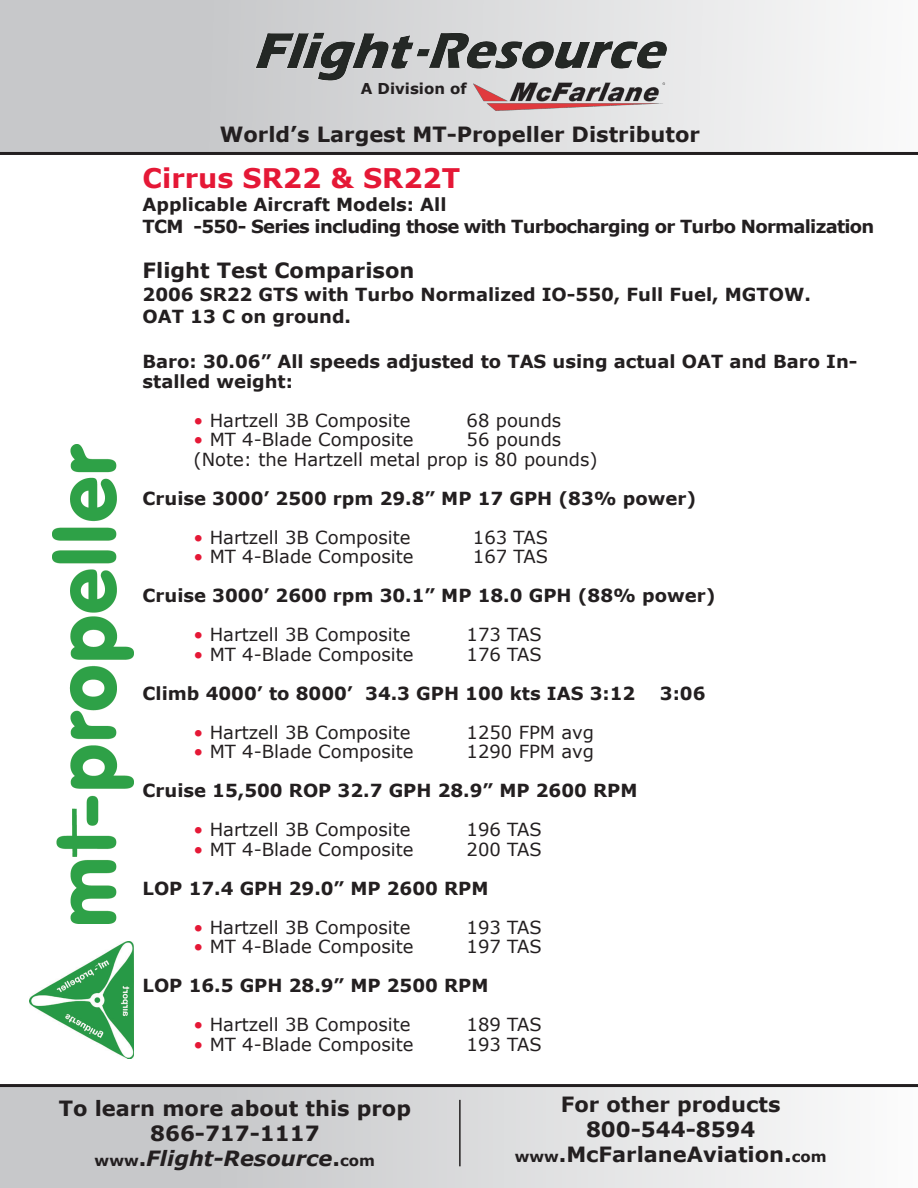
<style>
.page{position:relative;width:918px;height:1188px;background:#fff}
.page>*{position:absolute;margin:0;border:0;box-sizing:border-box;transform-origin:0 0}
.Paragraph{font:700 27px "Verdana";color:#e51836}
.Paragraph-2{font:700 21px/25.2px "Verdana";color:#231f20;text-align:center}
.t1{font:italic 700 21px "Verdana";color:#231f20}
.Paragraph-3{font:18px/19.5px "Verdana";color:#231f20}
.Paragraph-4{font:700 18px/22.5px "Verdana";color:#231f20}
.Paragraph-5{font:700 18px/22.5px "Verdana";letter-spacing:-.04em;color:#231f20}
.t2{font:700 15px "Verdana";color:#231f20}
.s1{color:#e51836}
.s2{font-style:normal;font-size:15px}
.s3{font-style:normal}
.s4{font-size:15px}
</style>
<div class="page">
<img style="left:52px;top:444px;width:81px;height:480px">
<img style="left:30px;top:941px;width:103px;height:118px">
<div style="left:0;top:1086px;width:918px;height:102px;background:linear-gradient(to right,#bdbfc1,#f9f9f9)"></div>
<hr style="left:0;top:1084px;width:918px;height:3px;background:#231f20">
<div style="left:0;top:0;width:918px;height:152px;background:linear-gradient(to right,#bebfc2,#f7f7f8)"></div>
<img style="left:473px;top:82px;width:193px;height:31px">
<img style="left:253px;top:32px;width:413px;height:50px">
<hr style="left:0;top:152px;width:918px;height:3px;background:#231f20">
<hr style="left:459px;top:1100px;width:2px;height:66px;background:#231f20">
<p class="t2" style="left:361px;top:78px;width:108px">A Division of</p>
<p class="Paragraph-2" style="left:220px;top:121px;width:482px">World’s Largest MT-Propeller Distributor</p>
<p class="Paragraph" style="left:143px;top:159px;width:319px">Cirrus SR22 &amp; SR22T</p>
<p class="Paragraph-5" style="left:143px;top:193px;width:733px">Applicable Aircraft Models: All<br>TCM -550- Series including those with Turbocharging or Turbo Normalization</p>
<p class="Paragraph-2" style="left:143px;top:258px;width:273px">Flight Test Comparison</p>
<p class="Paragraph-4" style="left:143px;top:283px;width:670px">2006 SR22 GTS with Turbo Normalized IO-550, Full Fuel, MGTOW.<br>OAT 13 C on ground.</p>
<p class="Paragraph-4" style="left:143px;top:352px;width:716px;line-height:19.5px">Baro: 30.06” All speeds adjusted to TAS using actual OAT and Baro In&shy;stalled weight:</p>
<p class="Paragraph-3" style="left:194px;top:410px;width:218px"><span class="s1">•</span> Hartzell 3B Composite</p>
<p class="Paragraph-3" style="left:467px;top:410px;width:96px">68 pounds</p>
<p class="Paragraph-3" style="left:194px;top:430px;width:222px"><span class="s1">•</span> MT 4-Blade Composite</p>
<p class="Paragraph-3" style="left:194px;top:430px;width:406px;text-indent:273px">56 pounds (Note: the Hartzell metal prop is 80 pounds)</p>
<p class="Paragraph-4" style="left:143px;top:487px;width:555px">Cruise 3000’ 2500 rpm 29.8” MP 17 GPH (83% power)</p>
<p class="Paragraph-3" style="left:194px;top:527px;width:218px"><span class="s1">•</span> Hartzell 3B Composite</p>
<p class="Paragraph-3" style="left:473px;top:527px;width:77px">163 TAS</p>
<p class="Paragraph-3" style="left:194px;top:547px;width:222px"><span class="s1">•</span> MT 4-Blade Composite</p>
<p class="Paragraph-3" style="left:473px;top:547px;width:77px">167 TAS</p>
<p class="Paragraph-4" style="left:143px;top:584px;width:574px">Cruise 3000’ 2600 rpm 30.1” MP 18.0 GPH (88% power)</p>
<p class="Paragraph-3" style="left:194px;top:625px;width:218px"><span class="s1">•</span> Hartzell 3B Composite</p>
<p class="Paragraph-3" style="left:467px;top:625px;width:77px">173 TAS</p>
<p class="Paragraph-3" style="left:194px;top:644px;width:222px"><span class="s1">•</span> MT 4-Blade Composite</p>
<p class="Paragraph-3" style="left:467px;top:644px;width:77px">176 TAS</p>
<p class="Paragraph-4" style="left:143px;top:682px;width:494px">Climb 4000’ to 8000’ 34.3 GPH 100 kts IAS 3:12</p>
<p class="Paragraph-4" style="left:660px;top:682px;width:47px">3:06</p>
<p class="Paragraph-3" style="left:194px;top:722px;width:218px"><span class="s1">•</span> Hartzell 3B Composite</p>
<p class="Paragraph-3" style="left:467px;top:722px;width:129px">1250 FPM avg</p>
<p class="Paragraph-3" style="left:194px;top:742px;width:222px"><span class="s1">•</span> MT 4-Blade Composite</p>
<p class="Paragraph-3" style="left:467px;top:742px;width:129px">1290 FPM avg</p>
<p class="Paragraph-4" style="left:143px;top:779px;width:496px">Cruise 15,500 ROP 32.7 GPH 28.9” MP 2600 RPM</p>
<p class="Paragraph-3" style="left:194px;top:820px;width:218px"><span class="s1">•</span> Hartzell 3B Composite</p>
<p class="Paragraph-3" style="left:467px;top:820px;width:77px">196 TAS</p>
<p class="Paragraph-3" style="left:194px;top:839px;width:222px"><span class="s1">•</span> MT 4-Blade Composite</p>
<p class="Paragraph-3" style="left:467px;top:839px;width:77px">200 TAS</p>
<p class="Paragraph-4" style="left:143px;top:877px;width:347px">LOP 17.4 GPH 29.0” MP 2600 RPM</p>
<p class="Paragraph-3" style="left:194px;top:917px;width:218px"><span class="s1">•</span> Hartzell 3B Composite</p>
<p class="Paragraph-3" style="left:467px;top:917px;width:77px">193 TAS</p>
<p class="Paragraph-3" style="left:194px;top:937px;width:222px"><span class="s1">•</span> MT 4-Blade Composite</p>
<p class="Paragraph-3" style="left:467px;top:937px;width:77px">197 TAS</p>
<p class="Paragraph-4" style="left:143px;top:974px;width:347px">LOP 16.5 GPH 28.9” MP 2500 RPM</p>
<p class="Paragraph-3" style="left:194px;top:1015px;width:218px"><span class="s1">•</span> Hartzell 3B Composite</p>
<p class="Paragraph-3" style="left:467px;top:1015px;width:77px">189 TAS</p>
<p class="Paragraph-3" style="left:194px;top:1034px;width:222px"><span class="s1">•</span> MT 4-Blade Composite</p>
<p class="Paragraph-3" style="left:467px;top:1034px;width:77px">193 TAS</p>
<p class="Paragraph-2" style="left:59px;top:1095px;width:354px">To learn more about this prop</p>
<p class="Paragraph-2" style="left:150px;top:1120px;width:171px">866-717-1117</p>
<p class="t1" style="left:95px;top:1144px;width:282px"><span class="s2">www</span><span class="s3">.</span>Flight-Resource<span class="s3">.</span><span class="s2">com</span></p>
<p class="Paragraph-2" style="left:515px;top:1091px;width:314px">For other products<br>800-544-8594 <span class="s4">www</span>.McFarlaneAviation.<span class="s4">com</span></p>
</div>
